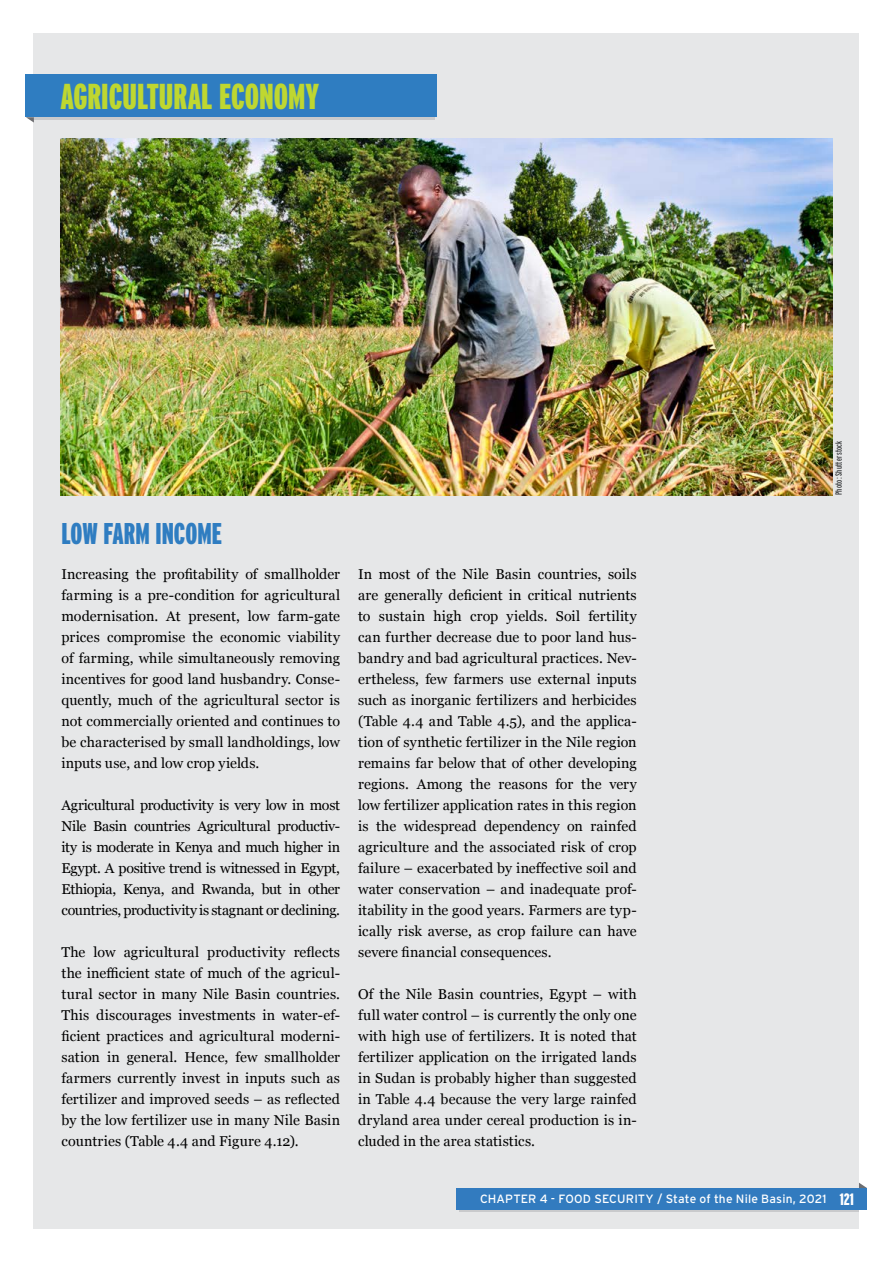
<style>
.page{position:relative;width:893px;height:1263px;background:#fff}
.page>*{position:absolute;margin:0;border:0;box-sizing:border-box;transform-origin:0 0}
.t1{font:900 extra-condensed 36px "Interstate";color:#bfd730}
.t2{font:900 extra-condensed 30px "Interstate";color:#2f7dc1}
.t3{font:14.25px/21px "Georgia";letter-spacing:.005em;color:#000;text-align:justify}
.t4{font:12px "Interstate";letter-spacing:.01em;color:#fff}
.t5{font:9px "Interstate Regular Comp";letter-spacing:.025em;color:#303234}
.s1{font-weight:900;font-stretch:extra-condensed;font-size:16.5px}
</style>
<div class="page">
<div style="left:34px;top:34px;width:825px;height:1195px;background:#e6e7e8"></div>
<div style="left:459px;top:1191px;width:400px;height:21px;background:linear-gradient(to right,#327bbf,#327bbf)"></div>
<div style="left:456px;top:1188px;width:411px;height:21px;background:#327bbf"></div>
<svg style="left:859px;top:1183px;width:8px;height:5px"></svg>
<div style="left:34px;top:78px;width:400px;height:42px;background:#c9cacc"></div>
<div style="left:26px;top:75px;width:411px;height:42px;background:#2f7dc1"></div>
<svg style="left:26px;top:117px;width:8px;height:6px"></svg>
<img style="left:60px;top:138px;width:773px;height:357px">
<h1 class="t1" style="left:60px;top:77px;width:260px">AGRICULTURAL ECONOMY</h1>
<h2 class="t2" style="left:61px;top:517px;width:162px">LOW FARM INCOME</h2>
<p class="t3" style="left:61px;top:563px;width:280px">Increasing the profitability of smallholder farming is a pre-condition for agricultural modernisation. At present, low farm-gate prices compromise the economic viability of farming, while simultaneously removing incentives for good land husbandry. Conse&shy;quently, much of the agricultural sector is not commercially oriented and continues to be characterised by small landholdings, low inputs use, and low crop yields.</p>
<p class="t3" style="left:61px;top:794px;width:280px">Agricultural productivity is very low in most Nile Basin countries Agricultural productiv&shy;ity is moderate in Kenya and much higher in Egypt. A positive trend is witnessed in Egypt, Ethiopia, Kenya, and Rwanda, but in other countries, productivity is stagnant or declining.</p>
<p class="t3" style="left:61px;top:941px;width:280px">The low agricultural productivity reflects the inefficient state of much of the agricul&shy;tural sector in many Nile Basin countries.<br>This discourages investments in water-ef&shy;ficient practices and agricultural moderni&shy;sation in general. Hence, few smallholder farmers currently invest in inputs such as fertilizer and improved seeds – as reflected by the low fertilizer use in many Nile Basin countries (Table 4.4 and Figure 4.12).</p>
<p class="t3" style="left:358px;top:563px;width:280px">In most of the Nile Basin countries, soils are generally deficient in critical nutrients to sustain high crop yields. Soil fertility can further decrease due to poor land hus&shy;bandry and bad agricultural practices. Nev&shy;ertheless, few farmers use external inputs such as inorganic fertilizers and herbicides (Table 4.4 and Table 4.5), and the applica&shy;tion of synthetic fertilizer in the Nile region remains far below that of other developing regions. Among the reasons for the very low fertilizer application rates in this region is the widespread dependency on rainfed agriculture and the associated risk of crop failure – exacerbated by ineffective soil and water conservation – and inadequate prof&shy;itability in the good years. Farmers are typ&shy;ically risk averse, as crop failure can have severe financial consequences.</p>
<p class="t3" style="left:358px;top:983px;width:280px">Of the Nile Basin countries, Egypt – with full water control – is currently the only one with high use of fertilizers. It is noted that fertilizer application on the irrigated lands in Sudan is probably higher than suggested in Table 4.4 because the very large rainfed dryland area under cereal production is in&shy;cluded in the area statistics.</p>
<p class="t5" style="left:834px;top:495px;width:56px;rotate:-90deg">Photo: Shutterstock</p>
<p class="t4" style="left:480px;top:1192px;width:375px">CHAPTER 4 - FOOD SECURITY / State of the Nile Basin, 2021 <span class="s1">121</span></p>
</div>
